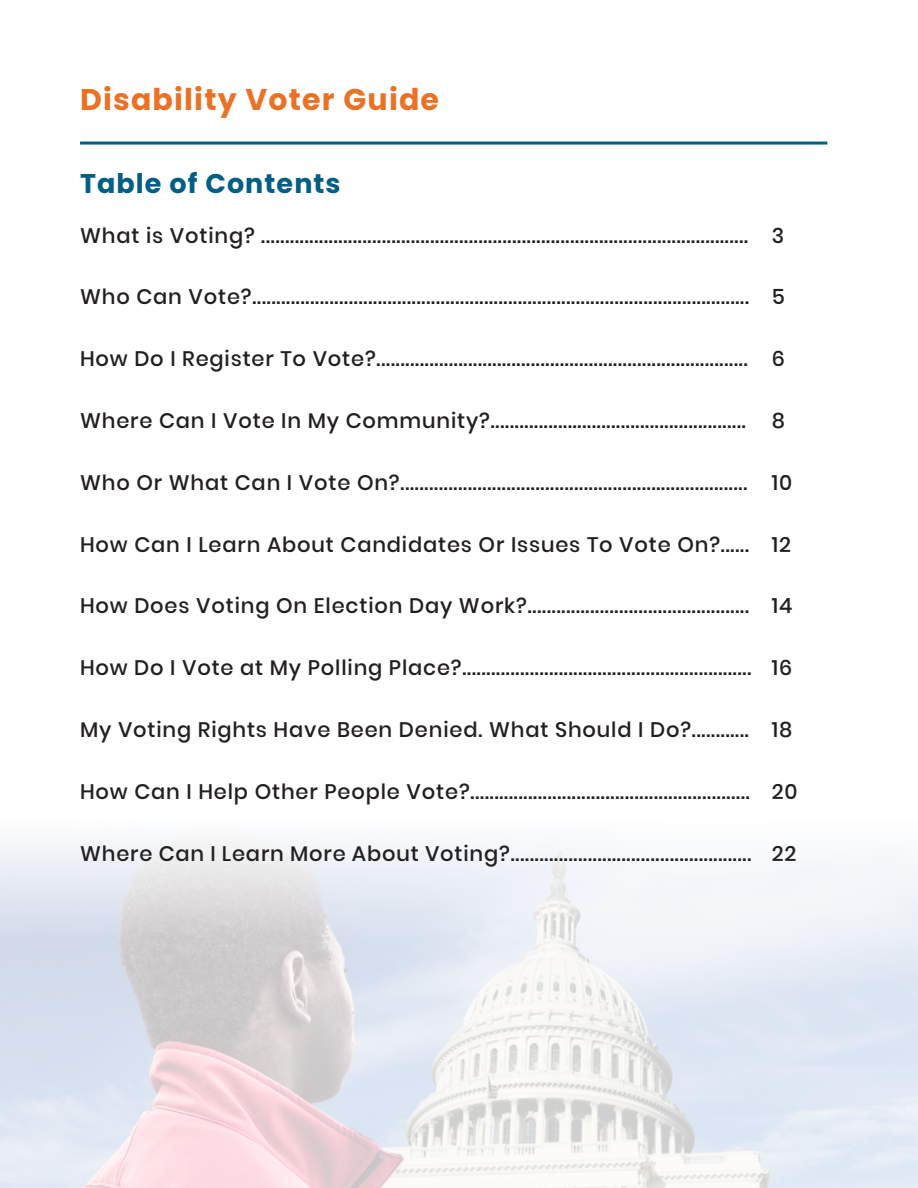
<style>
.page{position:relative;width:918px;height:1188px;background:#fff}
.page>*{position:absolute;margin:0;border:0;box-sizing:border-box;transform-origin:0 0}
.Paragraph_Style_1{font:700 30px "Poppins";letter-spacing:.04em;color:#eb7125}
.t1{font:700 27px "Poppins";letter-spacing:.04em;color:#015e84}
.Paragraph_Style_1-2{font:500 21px "Poppins";letter-spacing:.04em;color:#231f20}
</style>
<div class="page">
<img style="left:0;top:841px;width:918px;height:347px">
<hr style="left:80px;top:142px;width:747px;height:3px;background:#015e84">
<p class="Paragraph_Style_1" style="left:80px;top:82px;width:361px">Disability Voter Guide</p>
<p class="t1" style="left:80px;top:168px;width:262px">Table of Contents</p>
<p class="Paragraph_Style_1-2" style="left:80px;top:223px;width:670px">What is Voting? .....................................................................................................</p>
<p class="Paragraph_Style_1-2" style="left:80px;top:285px;width:671px">Who Can Vote?.......................................................................................................</p>
<p class="Paragraph_Style_1-2" style="left:80px;top:347px;width:669px">How Do I Register To Vote?.............................................................................</p>
<p class="Paragraph_Style_1-2" style="left:80px;top:408px;width:667px">Where Can I Vote In My Community?.....................................................</p>
<p class="Paragraph_Style_1-2" style="left:80px;top:470px;width:669px">Who Or What Can I Vote On?........................................................................</p>
<p class="Paragraph_Style_1-2" style="left:80px;top:532px;width:670px">How Can I Learn About Candidates Or Issues To Vote On?......</p>
<p class="Paragraph_Style_1-2" style="left:80px;top:594px;width:670px">How Does Voting On Election Day Work?..............................................</p>
<p class="Paragraph_Style_1-2" style="left:80px;top:656px;width:673px">How Do I Vote at My Polling Place?............................................................</p>
<p class="Paragraph_Style_1-2" style="left:80px;top:717px;width:670px">My Voting Rights Have Been Denied. What Should I Do?............</p>
<p class="Paragraph_Style_1-2" style="left:80px;top:779px;width:671px">How Can I Help Other People Vote?..........................................................</p>
<p class="Paragraph_Style_1-2" style="left:80px;top:841px;width:673px">Where Can I Learn More About Voting?..................................................</p>
<p class="Paragraph_Style_1-2" style="left:772px;top:223px;width:14px">3</p>
<p class="Paragraph_Style_1-2" style="left:772px;top:285px;width:15px">5</p>
<p class="Paragraph_Style_1-2" style="left:772px;top:347px;width:15px">6</p>
<p class="Paragraph_Style_1-2" style="left:772px;top:408px;width:15px">8</p>
<p class="Paragraph_Style_1-2" style="left:772px;top:470px;width:22px">10</p>
<p class="Paragraph_Style_1-2" style="left:772px;top:532px;width:21px">12</p>
<p class="Paragraph_Style_1-2" style="left:772px;top:594px;width:22px">14</p>
<p class="Paragraph_Style_1-2" style="left:772px;top:656px;width:22px">16</p>
<p class="Paragraph_Style_1-2" style="left:772px;top:717px;width:22px">18</p>
<p class="Paragraph_Style_1-2" style="left:772px;top:779px;width:27px">20</p>
<p class="Paragraph_Style_1-2" style="left:772px;top:841px;width:26px">22</p>
</div>
